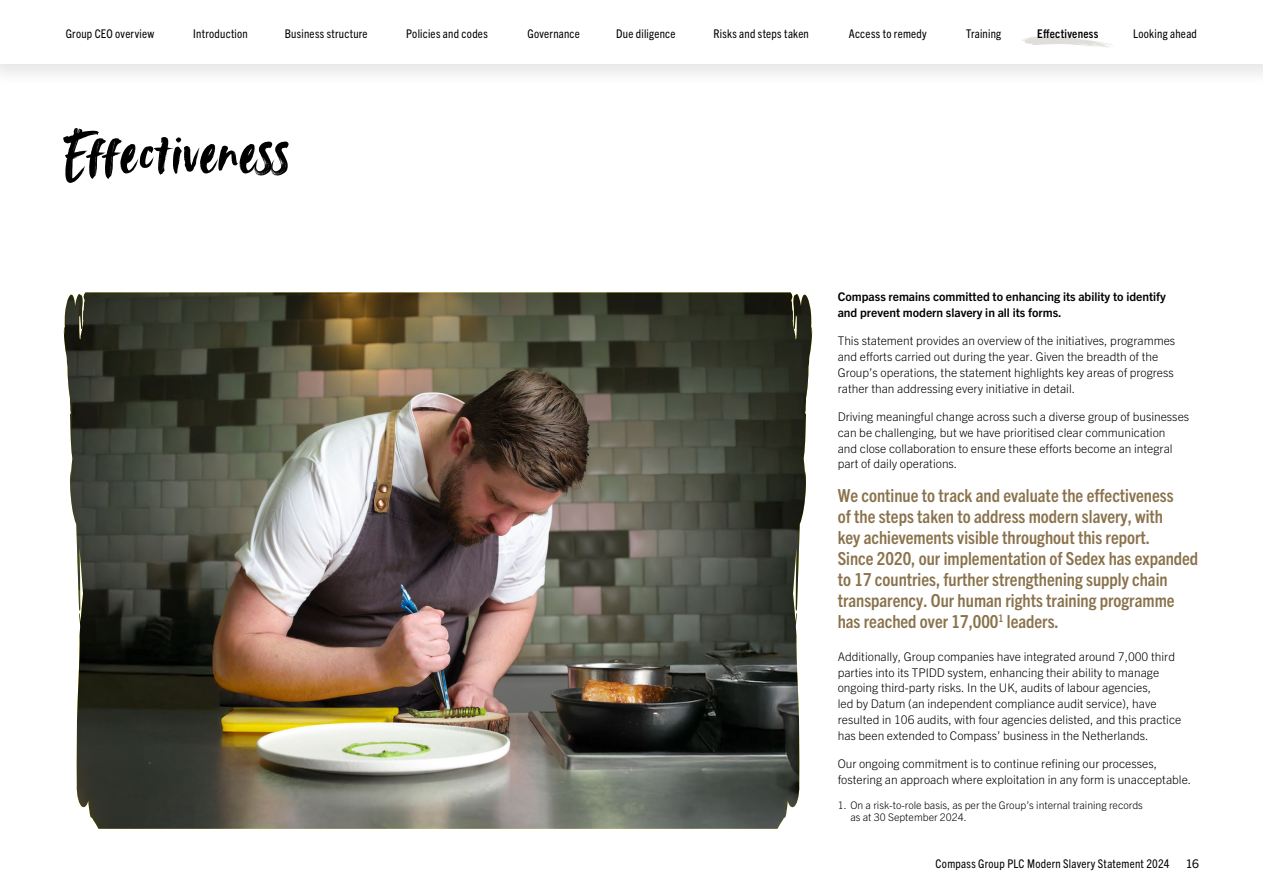
<style>
.page{position:relative;width:1263px;height:893px;background:#fff}
.page>*{position:absolute;margin:0;border:0;box-sizing:border-box;transform-origin:0 0}
.t1{font:64.5px "Avallon Alt";letter-spacing:.01em;color:#000}
.t2{font:700 condensed 18px/21px "Trade Gothic Next LT Pro";color:#8a724b}
.t3{font:300 12px/15.8px "Trade Gothic Next LT Pro";color:#000}
.t4{font:condensed 12px "Trade Gothic Next LT Pro";letter-spacing:.02em;color:#000}
.t5{font:700 12px/15.8px "Trade Gothic Next LT Pro";color:#000}
.t6{font:700 condensed 12px "Trade Gothic Next LT Pro";letter-spacing:.025em;color:#000}
.t7{font:12px "Trade Gothic Next LT Pro";color:#000}
.t8{font:300 10.5px/12px "Trade Gothic Next LT Pro";color:#000}
</style>
<div class="page">
<img style="left:64px;top:292px;width:735px;height:537px">
<div style="left:0;top:0;width:1263px;height:87px;background:#000;opacity:.1"></div>
<div style="left:0;top:0;width:1263px;height:64px;background:#fff"></div>
<svg style="left:1022px;top:36px;width:91px;height:11px"></svg>
<p class="t4" style="left:66px;top:26px;width:90px">Group CEO overview</p>
<p class="t4" style="left:193px;top:26px;width:56px">Introduction</p>
<p class="t4" style="left:285px;top:26px;width:84px">Business structure</p>
<p class="t4" style="left:406px;top:26px;width:83px">Policies and codes</p>
<p class="t4" style="left:528px;top:26px;width:54px">Governance</p>
<p class="t4" style="left:616px;top:26px;width:61px">Due diligence</p>
<p class="t4" style="left:713px;top:26px;width:97px">Risks and steps taken</p>
<p class="t4" style="left:849px;top:26px;width:80px">Access to remedy</p>
<p class="t4" style="left:966px;top:26px;width:36px">Training</p>
<p class="t6" style="left:1037px;top:26px;width:63px">Effectiveness</p>
<p class="t4" style="left:1133px;top:26px;width:65px">Looking ahead</p>
<h1 class="t1" style="left:64px;top:109px;width:227px">Effectiveness</h1>
<p class="t5" style="left:838px;top:288px;width:330px">Compass remains committed to enhancing its ability to identify and prevent modern slavery in all its forms.</p>
<p class="t3" style="left:838px;top:332px;width:339px">This statement provides an overview of the initiatives, programmes and efforts carried out during the year. Given the breadth of the Group’s operations, the statement highlights key areas of progress rather than addressing every initiative in detail.</p>
<p class="t3" style="left:838px;top:408px;width:353px">Driving meaningful change across such a diverse group of businesses can be challenging, but we have prioritised clear communication<br>and close collaboration to ensure these efforts become an integral part of daily operations.</p>
<p class="t2" style="left:838px;top:484px;width:362px">We continue to track and evaluate the effectiveness<br>of the steps taken to address modern slavery, with<br>key achievements visible throughout this report.<br>Since 2020, our implementation of Sedex has expanded to 17 countries, further strengthening supply chain transparency. Our human rights training programme has reached over 17,000<sup>1</sup> leaders.</p>
<p class="t3" style="left:838px;top:648px;width:345px">Additionally, Group companies have integrated around 7,000 third parties into its TPIDD system, enhancing their ability to manage ongoing third-party risks. In the UK, audits of labour agencies,<br>led by Datum (an independent compliance audit service), have resulted in 106 audits, with four agencies delisted, and this practice has been extended to Compass’ business in the Netherlands.</p>
<p class="t3" style="left:838px;top:755px;width:355px">Our ongoing commitment is to continue refining our processes, fostering an approach where exploitation in any form is unacceptable.</p>
<p class="t8" style="left:850px;top:798px;width:294px;text-indent:-13px">1. On a risk-to-role basis, as per the Group’s internal training records as at 30 September 2024.</p>
<p class="t4" style="left:936px;top:855px;width:235px">Compass Group PLC Modern Slavery Statement 2024</p>
<p class="t7" style="left:1186px;top:855px;width:15px">16</p>
</div>
